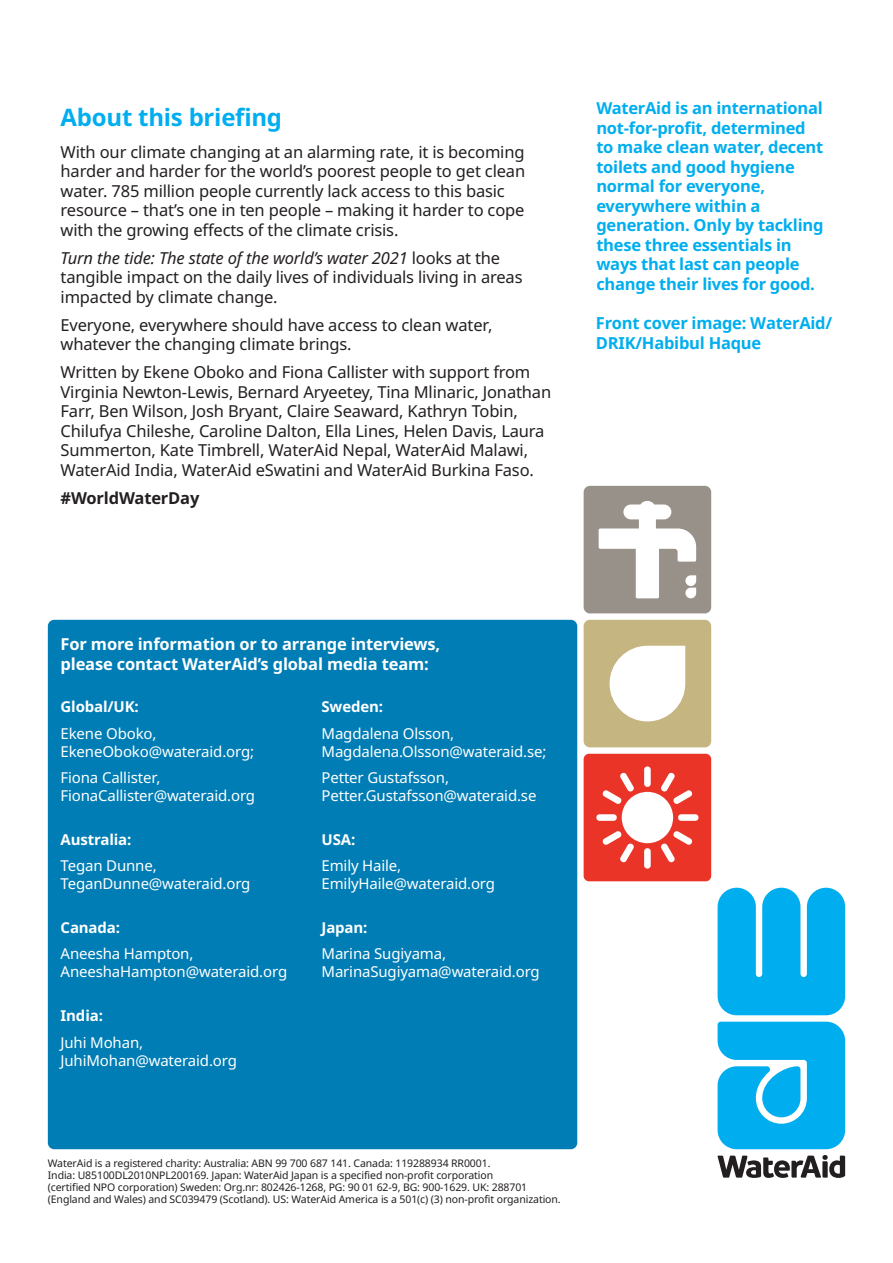
<style>
.page{position:relative;width:893px;height:1263px;background:#fff}
.page>*{position:absolute;margin:0;border:0;box-sizing:border-box;transform-origin:0 0}
.t1{font:700 24px "Noto Sans";letter-spacing:-.01em;color:#00aeef}
.t2{font:16.5px/19.5px "Noto Sans";letter-spacing:-.01em;color:#231f20}
.t3{font:700 16.5px/19.5px "Noto Sans";letter-spacing:-.015em;color:#00aeef}
.t4{font:700 16.5px/19.5px "Noto Sans";letter-spacing:-.01em;color:#fff}
.t5{font:700 16.5px/19.5px "Noto Sans";letter-spacing:-.015em;color:#00aeef}
.t6{font:700 16.5px "Noto Sans";letter-spacing:-.01em;color:#231f20}
.t7{font:15px/18px "Noto Sans";letter-spacing:-.01em;color:#fff}
.t8{font:700 15px "Noto Sans";letter-spacing:-.01em;color:#fff}
.t9{font:10.5px/12px "Noto Sans";letter-spacing:-.01em;color:#231f20}
.s1{font-style:italic}
</style>
<div class="page">
<div style="left:48px;top:620px;width:529px;height:529px;background:#007db5;border-radius:6px"></div>
<svg style="left:718px;top:888px;width:127px;height:127px;background:#1bb6f0"></svg>
<svg style="left:718px;top:1022px;width:127px;height:127px;background:#1db7f0"></svg>
<svg style="left:717px;top:1155px;width:128px;height:23px"></svg>
<div style="left:584px;top:620px;width:127px;height:127px;background:#c4b581;border-radius:6px"></div>
<svg style="left:610px;top:646px;width:75px;height:75px;background:#f6f3eb"></svg>
<div style="left:584px;top:486px;width:127px;height:127px;background:#989189;border-radius:6px"></div>
<svg style="left:599px;top:501px;width:97px;height:97px"></svg>
<div style="left:584px;top:754px;width:127px;height:127px;background:#ea3428;border-radius:5px"></div>
<div style="left:622px;top:792px;width:51px;height:51px;background:#fff;border-radius:50%"></div>
<div style="left:644px;top:766px;width:7px;height:21px;background:#fff;border-radius:3px"></div>
<div style="left:644px;top:848px;width:7px;height:20px;background:#fff;border-radius:3px"></div>
<svg style="left:602px;top:772px;width:32px;height:32px"></svg>
<svg style="left:661px;top:831px;width:32px;height:32px"></svg>
<div style="left:596px;top:814px;width:21px;height:7px;background:#fff;border-radius:3px"></div>
<div style="left:678px;top:814px;width:20px;height:7px;background:#fff;border-radius:3px"></div>
<svg style="left:602px;top:831px;width:32px;height:32px"></svg>
<svg style="left:661px;top:772px;width:32px;height:32px"></svg>
<h1 class="t1" style="left:61px;top:100px;width:223px">About this briefing</h1>
<p class="t2" style="left:61px;top:143px;width:466px">With our climate changing at an alarming rate, it is becoming harder and harder for the world’s poorest people to get clean water. 785 million people currently lack access to this basic resource – that’s one in ten people – making it harder to cope with the growing effects of the climate crisis.</p>
<p class="t2" style="left:61px;top:249px;width:463px"><span class="s1">Turn the tide: The state of the world’s water 2021</span> looks at the tangible impact on the daily lives of individuals living in areas impacted by climate change.</p>
<p class="t2" style="left:61px;top:316px;width:433px">Everyone, everywhere should have access to clean water, whatever the changing climate brings.</p>
<p class="t2" style="left:61px;top:363px;width:492px">Written by Ekene Oboko and Fiona Callister with support from Virginia Newton-Lewis, Bernard Aryeetey, Tina Mlinaric, Jonathan Farr, Ben Wilson, Josh Bryant, Claire Seaward, Kathryn Tobin, Chilufya Chileshe, Caroline Dalton, Ella Lines, Helen Davis, Laura Summerton, Kate Timbrell, WaterAid Nepal, WaterAid Malawi, WaterAid India, WaterAid eSwatini and WaterAid Burkina Faso.</p>
<p class="t6" style="left:61px;top:486px;width:140px">#WorldWaterDay</p>
<p class="t3" style="left:596px;top:99px;width:229px">WaterAid is an international not-for-profit, determined to make clean water, decent toilets and good hygiene normal for everyone, everywhere within a generation. Only by tackling these three essentials in ways that last can people change their lives for good.</p>
<p class="t5" style="left:596px;top:313px;width:238px">Front cover image: WaterAid/<br>DRIK/Habibul Haque</p>
<p class="t4" style="left:61px;top:635px;width:381px">For more information or to arrange interviews, please contact WaterAid’s global media team:</p>
<p class="t8" style="left:61px;top:696px;width:80px">Global/UK:</p>
<p class="t7" style="left:61px;top:725px;width:195px">Ekene Oboko,<br>EkeneOboko@wateraid.org;</p>
<p class="t7" style="left:61px;top:769px;width:196px">Fiona Callister,<br>FionaCallister@wateraid.org</p>
<p class="t8" style="left:61px;top:829px;width:72px">Australia:</p>
<p class="t7" style="left:61px;top:857px;width:191px">Tegan Dunne,<br>TeganDunne@wateraid.org</p>
<p class="t8" style="left:61px;top:917px;width:61px">Canada:</p>
<p class="t7" style="left:61px;top:945px;width:228px">Aneesha Hampton,<br>AneeshaHampton@wateraid.org</p>
<p class="t8" style="left:61px;top:1005px;width:44px">India:</p>
<p class="t7" style="left:61px;top:1033px;width:178px">Juhi Mohan,<br>JuhiMohan@wateraid.org</p>
<p class="t8" style="left:322px;top:696px;width:63px">Sweden:</p>
<p class="t7" style="left:322px;top:725px;width:226px">Magdalena Olsson,<br>Magdalena.Olsson@wateraid.se;</p>
<p class="t7" style="left:322px;top:769px;width:216px">Petter Gustafsson,<br>Petter.Gustafsson@wateraid.se</p>
<p class="t8" style="left:322px;top:829px;width:35px">USA:</p>
<p class="t7" style="left:322px;top:857px;width:175px">Emily Haile,<br>EmilyHaile@wateraid.org</p>
<p class="t8" style="left:322px;top:917px;width:47px">Japan:</p>
<p class="t7" style="left:322px;top:945px;width:220px">Marina Sugiyama,<br>MarinaSugiyama@wateraid.org</p>
<p class="t9" style="left:48px;top:1157px;width:514px">WaterAid is a registered charity: Australia: ABN 99 700 687 141. Canada: 119288934 RR0001.<br>India: U85100DL2010NPL200169. Japan: WaterAid Japan is a specified non-profit corporation<br>(certified NPO corporation) Sweden: Org.nr: 802426-1268, PG: 90 01 62-9, BG: 900-1629. UK: 288701 (England and Wales) and SC039479 (Scotland). US: WaterAid America is a 501(c) (3) non-profit organization.</p>
</div>
